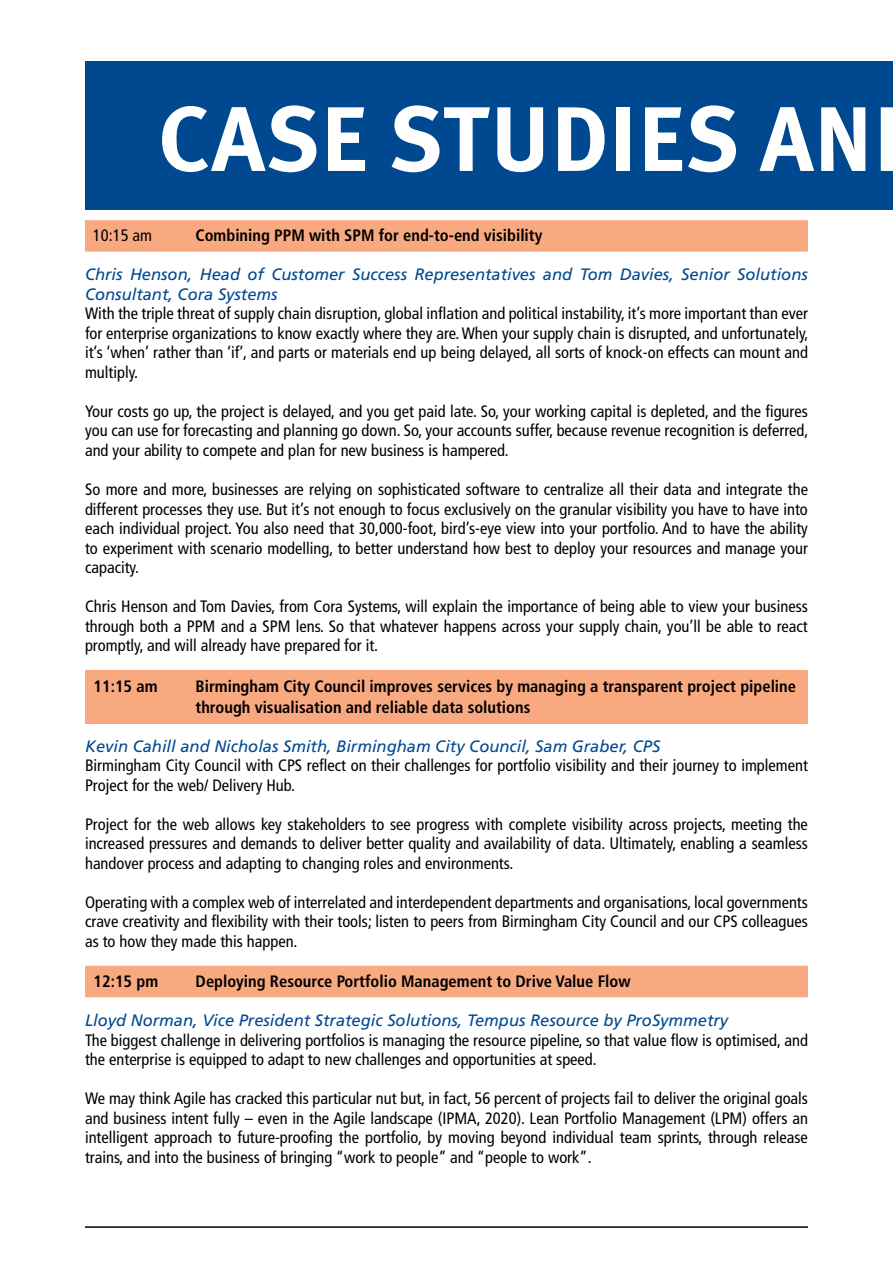
<style>
.page{position:relative;width:893px;height:1263px;background:#fff}
.page>*{position:absolute;margin:0;border:0;box-sizing:border-box;transform-origin:0 0}
.t1{font:700 91.5px "Meta Plus";color:#fff}
.t2{font:condensed 16.5px/19.5px "Frutiger";color:#000;text-align:justify}
.t3{font:italic 16.5px/19.5px "Frutiger";color:#004990}
.t4{font:700 condensed 16.5px/21px "Frutiger LT Std";color:#000}
</style>
<div class="page">
<hr style="left:85px;top:1226px;width:723px;height:2px;background:#000">
<div style="left:85px;top:61px;width:808px;height:149px;background:#004990"></div>
<div style="left:85px;top:220px;width:723px;height:32px;background:#f9a980"></div>
<div style="left:85px;top:670px;width:723px;height:54px;background:#f9a980"></div>
<div style="left:85px;top:966px;width:723px;height:31px;background:#f9a980"></div>
<h1 class="t1" style="left:159px;top:86px;width:716px">CASE STUDIES AN</h1>
<p class="t2" style="left:93px;top:226px;width:61px">10:15 am</p>
<p class="t4" style="left:196px;top:225px;width:348px">Combining PPM with SPM for end-to-end visibility</p>
<p class="t3" style="left:85px;top:265px;width:724px">Chris Henson, Head of Customer Success Representatives and Tom Davies, Senior Solutions<br>Consultant, Cora Systems</p>
<p class="t2" style="left:85px;top:304px;width:725px">With the triple threat of supply chain disruption, global inflation and political instability, it’s more important than ever for enterprise organizations to know exactly where they are. When your supply chain is disrupted, and unfortunately, it’s ‘when’ rather than ‘if’, and parts or materials end up being delayed, all sorts of knock-on effects can mount and multiply.</p>
<p class="t2" style="left:85px;top:402px;width:725px">Your costs go up, the project is delayed, and you get paid late. So, your working capital is depleted, and the figures you can use for forecasting and planning go down. So, your accounts suffer, because revenue recognition is deferred, and your ability to compete and plan for new business is hampered.</p>
<p class="t2" style="left:85px;top:480px;width:724px">So more and more, businesses are relying on sophisticated software to centralize all their data and integrate the different processes they use. But it’s not enough to focus exclusively on the granular visibility you have to have into each individual project. You also need that 30,000-foot, bird’s-eye view into your portfolio. And to have the ability to experiment with scenario modelling, to better understand how best to deploy your resources and manage your capacity.</p>
<p class="t2" style="left:85px;top:597px;width:724px">Chris Henson and Tom Davies, from Cora Systems, will explain the importance of being able to view your business through both a PPM and a SPM lens. So that whatever happens across your supply chain, you’ll be able to react promptly, and will already have prepared for it.</p>
<p class="t4" style="left:94px;top:675px;width:65px">11:15 am</p>
<p class="t4" style="left:196px;top:675px;width:602px">Birmingham City Council improves services by managing a transparent project pipeline through visualisation and reliable data solutions</p>
<p class="t3" style="left:85px;top:736px;width:577px">Kevin Cahill and Nicholas Smith, Birmingham City Council, Sam Graber, CPS</p>
<p class="t2" style="left:85px;top:756px;width:724px">Birmingham City Council with CPS reflect on their challenges for portfolio visibility and their journey to implement<br>Project for the web/ Delivery Hub.</p>
<p class="t2" style="left:85px;top:814px;width:724px">Project for the web allows key stakeholders to see progress with complete visibility across projects, meeting the increased pressures and demands to deliver better quality and availability of data. Ultimately, enabling a seamless handover process and adapting to changing roles and environments.</p>
<p class="t2" style="left:85px;top:892px;width:724px">Operating with a complex web of interrelated and interdependent departments and organisations, local governments crave creativity and flexibility with their tools; listen to peers from Birmingham City Council and our CPS colleagues as to how they made this happen.</p>
<p class="t4" style="left:94px;top:971px;width:66px">12:15 pm</p>
<p class="t4" style="left:196px;top:971px;width:437px">Deploying Resource Portfolio Management to Drive Value Flow</p>
<p class="t3" style="left:85px;top:1010px;width:645px">Lloyd Norman, Vice President Strategic Solutions, Tempus Resource by ProSymmetry</p>
<p class="t2" style="left:85px;top:1030px;width:724px">The biggest challenge in delivering portfolios is managing the resource pipeline, so that value flow is optimised, and the enterprise is equipped to adapt to new challenges and opportunities at speed.</p>
<p class="t2" style="left:85px;top:1089px;width:724px">We may think Agile has cracked this particular nut but, in fact, 56 percent of projects fail to deliver the original goals and business intent fully – even in the Agile landscape (IPMA, 2020). Lean Portfolio Management (LPM) offers an intelligent approach to future-proofing the portfolio, by moving beyond individual team sprints, through release trains, and into the business of bringing “work to people” and “people to work”.</p>
</div>
